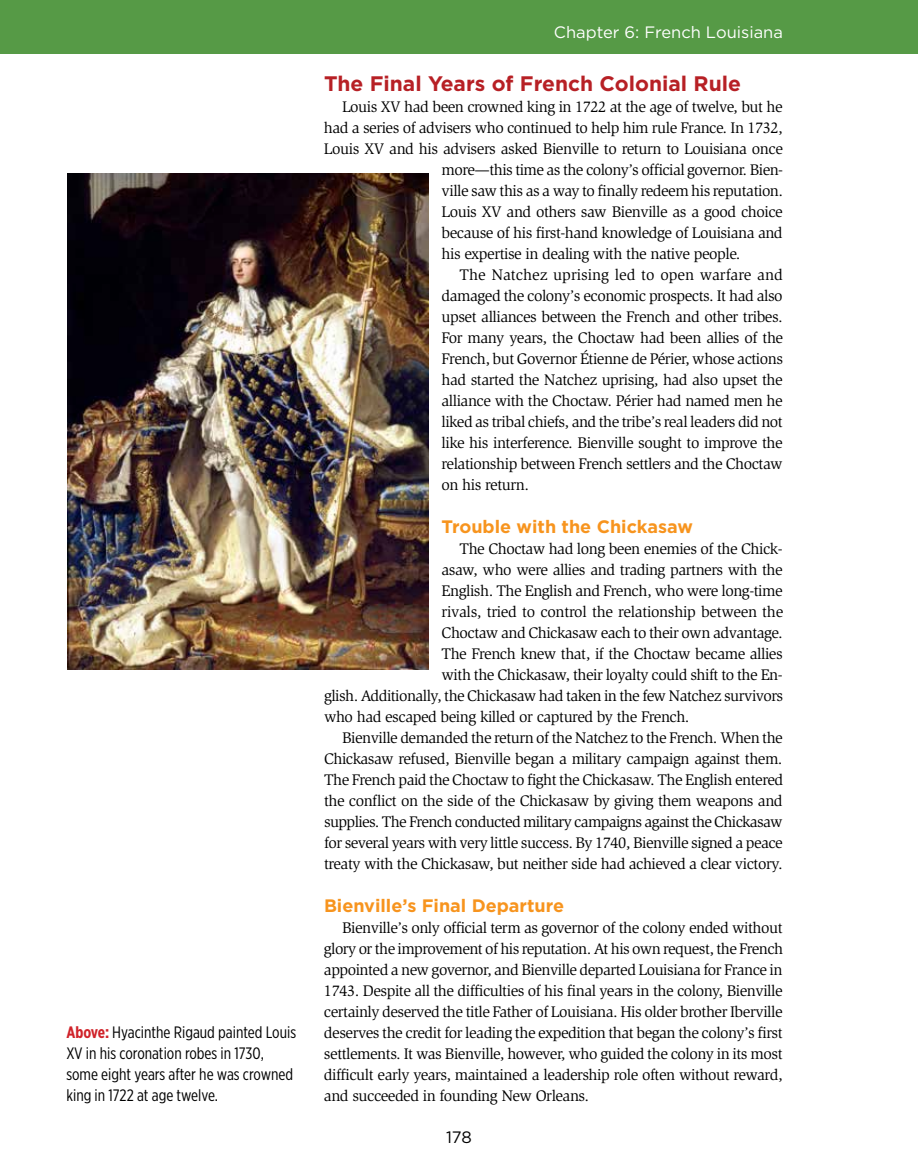
<style>
.page{position:relative;width:918px;height:1175px;background:#fff}
.page>*{position:absolute;margin:0;border:0;box-sizing:border-box;transform-origin:0 0}
.t1{font:700 21px "Gotham";color:#b72025}
.t2{font:700 18px "Gotham";color:#f7941e}
.t3{font:16.5px/21px "Gotham X Narrow";color:#000}
.t4{font:16.5px "Gotham";color:#fff}
.t5{font:16.5px "Gotham";color:#000}
.t6{font:15.75px/21px "Slimbach Std";letter-spacing:-.03em;color:#000;text-align:justify}
.t7{font:15.75px "Slimbach Std";color:#000}
.s1{font-weight:700;color:#d0232a}
</style>
<div class="page">
<img style="left:68px;top:173px;width:360px;height:496px">
<div style="left:0;top:0;width:918px;height:54px;background:#569a46"></div>
<p class="t3" style="left:66px;top:1021px;width:231px"><span class="s1">Above:</span> Hyacinthe Rigaud painted Louis XV in his coronation robes in 1730, some eight years after he was crowned king in 1722 at age twelve.</p>
<p class="t4" style="left:554px;top:22px;width:231px">Chapter 6: French Louisiana</p>
<h1 class="t1" style="left:324px;top:70px;width:419px">The Final Years of French Colonial Rule</h1>
<p class="t6" style="left:342px;top:96px;width:442px">Louis XV had been crowned king in 1722 at the age of twelve, but he</p>
<p class="t6" style="left:324px;top:117px;width:460px">had a series of advisers who continued to help him rule France. In 1732,</p>
<p class="t6" style="left:324px;top:138px;width:460px">Louis XV and his advisers asked Bienville to return to Louisiana once</p>
<p class="t6" style="left:442px;top:159px;width:343px">more—this time as the colony’s official governor. Bien-</p>
<p class="t6" style="left:442px;top:180px;width:343px">ville saw this as a way to finally redeem his reputation.</p>
<p class="t6" style="left:442px;top:201px;width:343px">Louis XV and others saw Bienville as a good choice</p>
<p class="t6" style="left:442px;top:222px;width:343px">because of his first-hand knowledge of Louisiana and</p>
<p class="t6" style="left:442px;top:243px;width:301px">his expertise in dealing with the native people.</p>
<p class="t7" style="left:460px;top:266px;width:325px">The Natchez uprising led to open warfare and</p>
<p class="t6" style="left:442px;top:285px;width:343px">damaged the colony’s economic prospects. It had also</p>
<p class="t6" style="left:442px;top:306px;width:343px">upset alliances between the French and other tribes.</p>
<p class="t6" style="left:442px;top:327px;width:343px">For many years, the Choctaw had been allies of the</p>
<p class="t6" style="left:442px;top:348px;width:343px">French, but Governor Étienne de Périer, whose actions</p>
<p class="t6" style="left:442px;top:369px;width:343px">had started the Natchez uprising, had also upset the</p>
<p class="t6" style="left:442px;top:390px;width:343px">alliance with the Choctaw. Périer had named men he</p>
<p class="t6" style="left:442px;top:411px;width:343px">liked as tribal chiefs, and the tribe’s real leaders did not</p>
<p class="t6" style="left:442px;top:432px;width:343px">like his interference. Bienville sought to improve the</p>
<p class="t6" style="left:442px;top:453px;width:343px">relationship between French settlers and the Choctaw</p>
<p class="t6" style="left:442px;top:474px;width:89px">on his return.</p>
<p class="t2" style="left:442px;top:514px;width:253px">Trouble with the Chickasaw</p>
<p class="t6" style="left:460px;top:538px;width:325px">The Choctaw had long been enemies of the Chick-</p>
<p class="t6" style="left:442px;top:559px;width:343px">asaw, who were allies and trading partners with the</p>
<p class="t6" style="left:442px;top:580px;width:343px">English. The English and French, who were long-time</p>
<p class="t6" style="left:442px;top:601px;width:343px">rivals, tried to control the relationship between the</p>
<p class="t6" style="left:442px;top:622px;width:343px">Choctaw and Chickasaw each to their own advantage.</p>
<p class="t6" style="left:442px;top:643px;width:343px">The French knew that, if the Choctaw became allies</p>
<p class="t6" style="left:442px;top:664px;width:343px">with the Chickasaw, their loyalty could shift to the En-</p>
<p class="t6" style="left:324px;top:685px;width:461px">glish. Additionally, the Chickasaw had taken in the few Natchez survivors</p>
<p class="t6" style="left:324px;top:706px;width:367px">who had escaped being killed or captured by the French.</p>
<p class="t6" style="left:342px;top:727px;width:442px">Bienville demanded the return of the Natchez to the French. When the</p>
<p class="t6" style="left:324px;top:748px;width:460px">Chickasaw refused, Bienville began a military campaign against them.</p>
<p class="t6" style="left:324px;top:769px;width:461px">The French paid the Choctaw to fight the Chickasaw. The English entered</p>
<p class="t6" style="left:324px;top:790px;width:460px">the conflict on the side of the Chickasaw by giving them weapons and</p>
<p class="t6" style="left:324px;top:811px;width:460px">supplies. The French conducted military campaigns against the Chickasaw</p>
<p class="t6" style="left:324px;top:832px;width:460px">for several years with very little success. By 1740, Bienville signed a peace</p>
<p class="t6" style="left:324px;top:853px;width:460px">treaty with the Chickasaw, but neither side had achieved a clear victory.</p>
<p class="t2" style="left:324px;top:893px;width:242px">Bienville’s Final Departure</p>
<p class="t6" style="left:324px;top:917px;width:461px;text-indent:18px">Bienville’s only official term as governor of the colony ended without glory or the improvement of his reputation. At his own request, the French appointed a new governor, and Bienville departed Louisiana for France in 1743. Despite all the difficulties of his final years in the colony, Bienville certainly deserved the title Father of Louisiana. His older brother Iberville deserves the credit for leading the expedition that began the colony’s first settlements. It was Bienville, however, who guided the colony in its most difficult early years, maintained a leadership role often without reward, and succeeded in founding New Orleans.</p>
<p class="t5" style="left:446px;top:1126px;width:27px">178</p>
</div>
